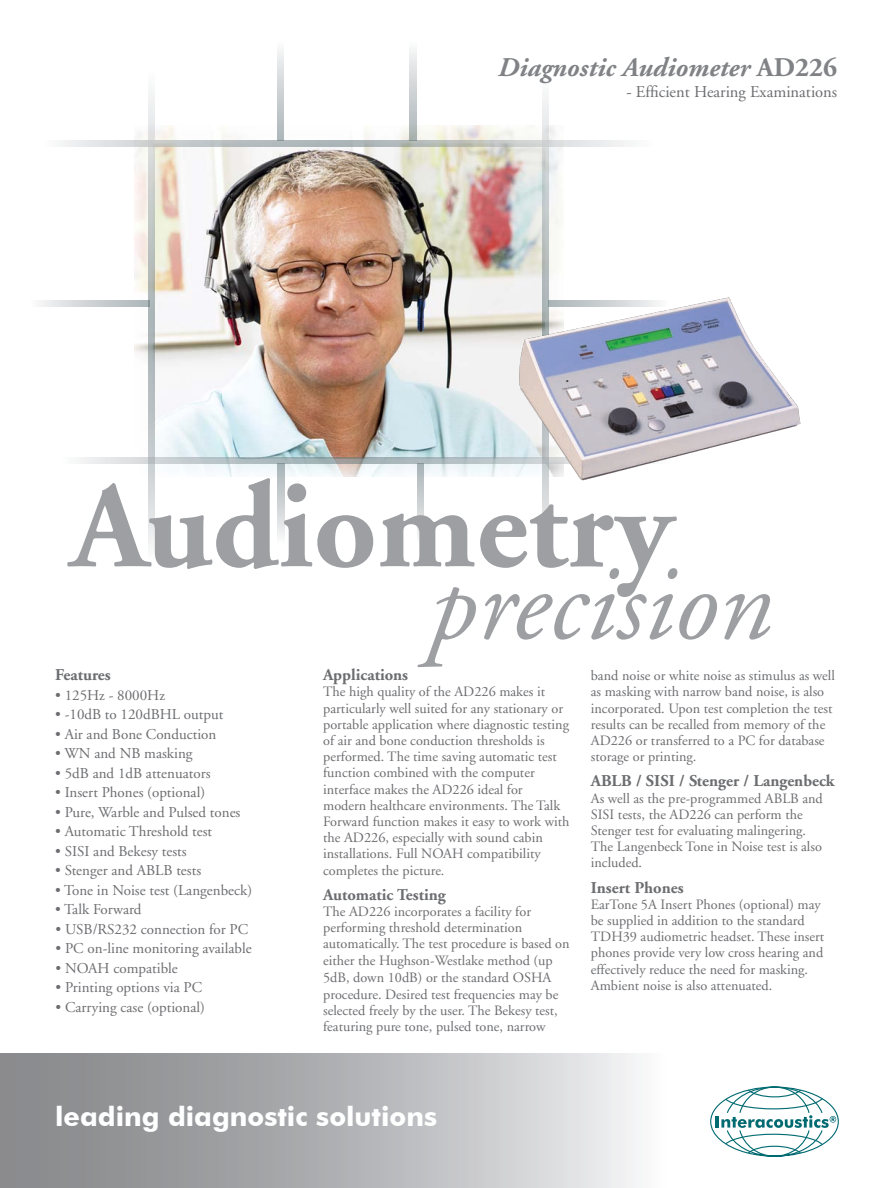
<style>
.page{position:relative;width:893px;height:1188px;background:#fff}
.page>*{position:absolute;margin:0;border:0;box-sizing:border-box;transform-origin:0 0}
.t1{font:700 123px "Adobe Garamond";color:#9d9fa2}
.t2{font:italic 108px "Adobe Garamond";color:#9d9fa2}
.t3{font:700 27px "Futura BT";color:#fff}
.t4{font:italic 700 27px "Adobe Garamond";color:#808285}
.t5{font:700 16.5px "Adobe Garamond";color:#6c6d70}
.t6{font:16.5px "Adobe Garamond";color:#6c6d70}
.t7{font:15px "Adobe Garamond";color:#6c6d70}
.t8{font:14.25px/16.2px "Adobe Garamond";color:#6c6d70}
.s1{font-style:normal}
</style>
<div class="page">
<img style="left:135px;top:126px;width:428px;height:350px">
<svg style="left:61px;top:140px;width:570px;height:7px;background:#c5caca"></svg>
<svg style="left:79px;top:457px;width:431px;height:6px;background:#b5bfc3"></svg>
<svg style="left:148px;top:91px;width:7px;height:456px;background:#c6cbcb"></svg>
<svg style="left:543px;top:94px;width:6px;height:456px"></svg>
<svg style="left:39px;top:301px;width:110px;height:6px"></svg>
<svg style="left:278px;top:49px;width:6px;height:92px"></svg>
<svg style="left:278px;top:463px;width:6px;height:74px"></svg>
<svg style="left:410px;top:49px;width:6px;height:92px"></svg>
<svg style="left:417px;top:463px;width:6px;height:74px"></svg>
<div style="left:0;top:1053px;width:695px;height:135px;background:linear-gradient(to right,#7b7c7f,#f6f6f8)"></div>
<svg style="left:710px;top:1087px;width:129px;height:70px"></svg>
<img style="left:510px;top:282px;width:291px;height:213px">
<p class="t4" style="left:498px;top:52px;width:341px">Diagnostic Audiometer <span class="s1">AD226</span></p>
<p class="t6" style="left:626px;top:83px;width:212px">- Efficient Hearing Examinations</p>
<p class="t1" style="left:71px;top:460px;width:604px">Audiometry</p>
<p class="t2" style="left:429px;top:546px;width:345px">precision</p>
<p class="t5" style="left:323px;top:666px;width:87px">Applications</p>
<p class="t8" style="left:323px;top:684px;width:248px">The high quality of the AD226 makes it particularly well suited for any stationary or portable application where diagnostic testing of air and bone conduction thresholds is performed. The time saving automatic test function combined with the computer interface makes the AD226 ideal for<br>modern healthcare environments. The Talk Forward function makes it easy to work with the AD226, especially with sound cabin installations. Full NOAH compatibility completes the picture.</p>
<p class="t5" style="left:323px;top:886px;width:124px">Automatic Testing</p>
<p class="t8" style="left:323px;top:904px;width:248px">The AD226 incorporates a facility for performing threshold determination automatically. The test procedure is based on either the Hughson-Westlake method (up 5dB, down 10dB) or the standard OSHA procedure. Desired test frequencies may be selected freely by the user. The Bekesy test, featuring pure tone, pulsed tone, narrow</p>
<p class="t5" style="left:55px;top:666px;width:57px">Features</p>
<p class="t7" style="left:55px;top:687px;width:111px">• 125Hz - 8000Hz</p>
<p class="t7" style="left:55px;top:706px;width:170px">• -10dB to 120dBHL output</p>
<p class="t7" style="left:55px;top:726px;width:163px">• Air and Bone Conduction</p>
<p class="t7" style="left:55px;top:745px;width:139px">• WN and NB masking</p>
<p class="t7" style="left:55px;top:765px;width:157px">• 5dB and 1dB attenuators</p>
<p class="t7" style="left:55px;top:784px;width:152px">• Insert Phones (optional)</p>
<p class="t7" style="left:55px;top:804px;width:187px">• Pure, Warble and Pulsed tones</p>
<p class="t7" style="left:55px;top:823px;width:158px">• Automatic Threshold test</p>
<p class="t7" style="left:55px;top:843px;width:133px">• SISI and Bekesy tests</p>
<p class="t7" style="left:55px;top:862px;width:148px">• Stenger and ABLB tests</p>
<p class="t7" style="left:55px;top:882px;width:199px">• Tone in Noise test (Langenbeck)</p>
<p class="t7" style="left:55px;top:901px;width:88px">• Talk Forward</p>
<p class="t7" style="left:55px;top:921px;width:194px">• USB/RS232 connection for PC</p>
<p class="t7" style="left:55px;top:940px;width:198px">• PC on-line monitoring available</p>
<p class="t7" style="left:55px;top:960px;width:124px">• NOAH compatible</p>
<p class="t7" style="left:55px;top:979px;width:148px">• Printing options via PC</p>
<p class="t7" style="left:55px;top:999px;width:151px">• Carrying case (optional)</p>
<p class="t8" style="left:591px;top:668px;width:246px">band noise or white noise as stimulus as well as masking with narrow band noise, is also incorporated. Upon test completion the test results can be recalled from memory of the AD226 or transferred to a PC for database storage or printing.</p>
<p class="t5" style="left:591px;top:772px;width:245px">ABLB / SISI / Stenger / Langenbeck</p>
<p class="t8" style="left:591px;top:790px;width:234px">As well as the pre-programmed ABLB and SISI tests, the AD226 can perform the Stenger test for evaluating malingering.<br>The Langenbeck Tone in Noise test is also included.</p>
<p class="t5" style="left:591px;top:878px;width:94px">Insert Phones</p>
<p class="t8" style="left:591px;top:897px;width:235px">EarTone 5A Insert Phones (optional) may be supplied in addition to the standard TDH39 audiometric headset. These insert phones provide very low cross hearing and effectively reduce the need for masking.<br>Ambient noise is also attenuated.</p>
<p class="t3" style="left:55px;top:1100px;width:383px">leading diagnostic solutions</p>
</div>
